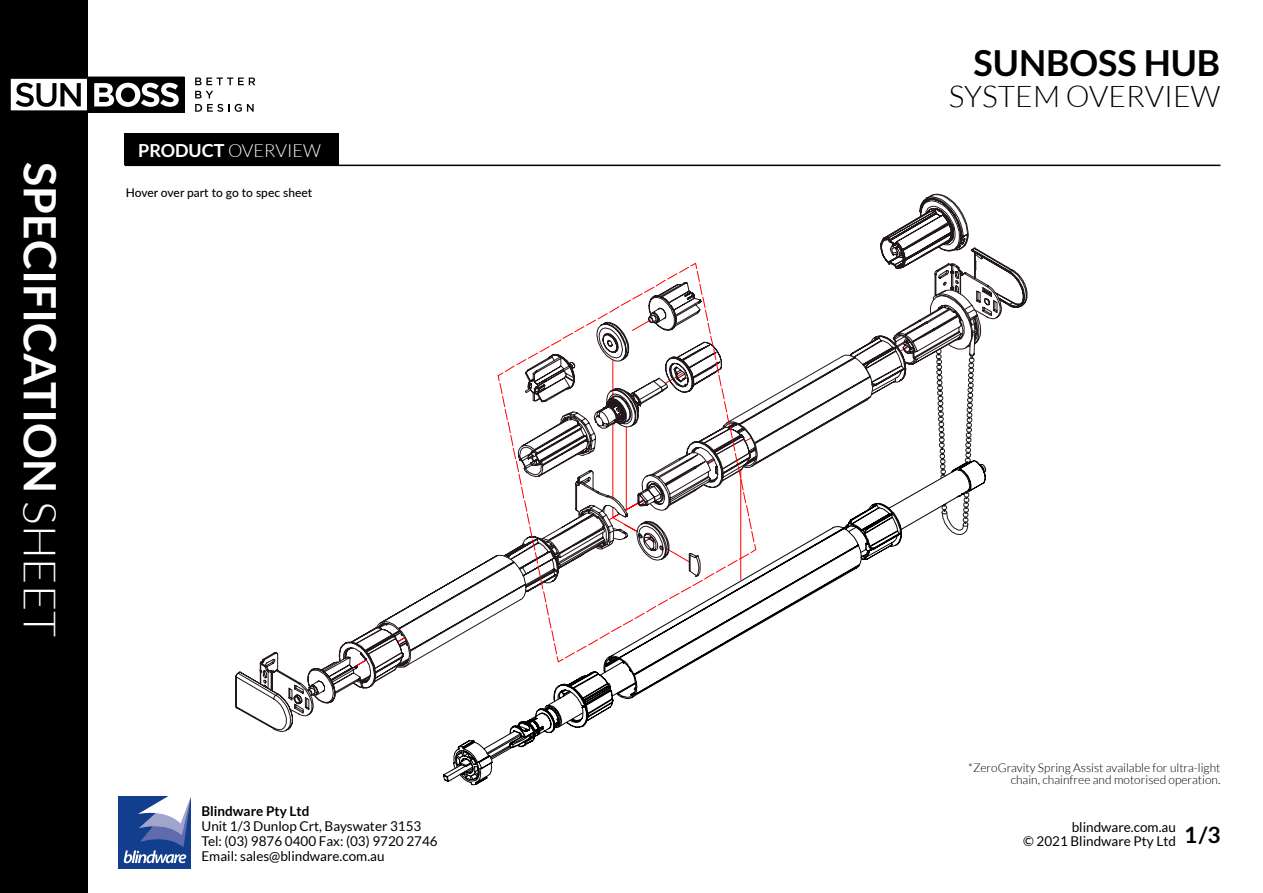
<style>
.page{position:relative;width:1263px;height:893px;background:#fff}
.page>*{position:absolute;margin:0;border:0;box-sizing:border-box;transform-origin:0 0}
.t1{font:700 44.85px "Lato";color:#fff}
.t2{font:700 35.85px "Lato";color:#000}
.t3{font:300 29.85px "Lato";color:#000}
.t4{font:300 18px "Lato";color:#fff}
.t5{font:13.5px/15px "Lato";color:#000}
.t6{font:700 13.5px "Lato";color:#000}
.t7{font:300 12px/12px "Lato";color:#000;text-align:right}
.t8{font:500 12px "Lato";color:#000}
.s1{font-weight:300}
.s2{font-weight:700}
</style>
<div class="page">
<svg style="left:235px;top:229px;width:792px;height:503px"></svg>
<svg style="left:919px;top:194px;width:49px;height:75px"></svg>
<svg style="left:596px;top:209px;width:356px;height:210px"></svg>
<svg style="left:498px;top:263px;width:258px;height:197px"></svg>
<svg style="left:893px;top:290px;width:84px;height:170px"></svg>
<svg style="left:453px;top:460px;width:533px;height:325px"></svg>
<svg style="left:453px;top:747px;width:35px;height:37px"></svg>
<svg style="left:941px;top:491px;width:28px;height:44px"></svg>
<div style="left:0;top:0;width:88px;height:893px;background:#000"></div>
<svg style="left:10px;top:77px;width:175px;height:36px"></svg>
<svg style="left:195px;top:78px;width:60px;height:7px"></svg>
<svg style="left:195px;top:91px;width:18px;height:7px"></svg>
<svg style="left:195px;top:104px;width:59px;height:8px"></svg>
<div style="left:119px;top:796px;width:72px;height:72px;background:#133d8d"></div>
<svg style="left:124px;top:796px;width:67px;height:67px"></svg>
<div style="left:125px;top:133px;width:214px;height:32px;background:#000"></div>
<hr style="left:125px;top:165px;width:1095px;height:1px;background:#000">
<h1 class="t1" style="left:66px;top:162px;width:477px;rotate:90deg">SPECIFICATION <span class="s1">SHEET</span></h1>
<h3 class="t4" style="left:138px;top:141px;width:184px"><span class="s2">PRODUCT</span> OVERVIEW</h3>
<p class="t8" style="left:126px;top:184px;width:188px">Hover over part to go to spec sheet</p>
<h2 class="t2" style="left:974px;top:42px;width:248px">SUNBOSS HUB</h2>
<h3 class="t3" style="left:949px;top:80px;width:273px">SYSTEM OVERVIEW</h3>
<p class="t7" style="left:968px;top:762px;width:254px">*ZeroGravity Spring Assist available for ultra-light chain, chainfree and motorised operation.</p>
<p class="t6" style="left:201px;top:804px;width:109px">Blindware Pty Ltd</p>
<p class="t5" style="left:201px;top:819px;width:238px">Unit 1/3 Dunlop Crt, Bayswater 3153<br>Tel: (03) 9876 0400 Fax: (03) 9720 2746<br>Email: sales@blindware.com.au</p>
<p class="t5" style="left:1023px;top:820px;width:199px;line-height:13.5px;text-align:center">blindware.com.au<br>© 2021 Blindware Pty Ltd <sup>1/3</sup></p>
</div>
